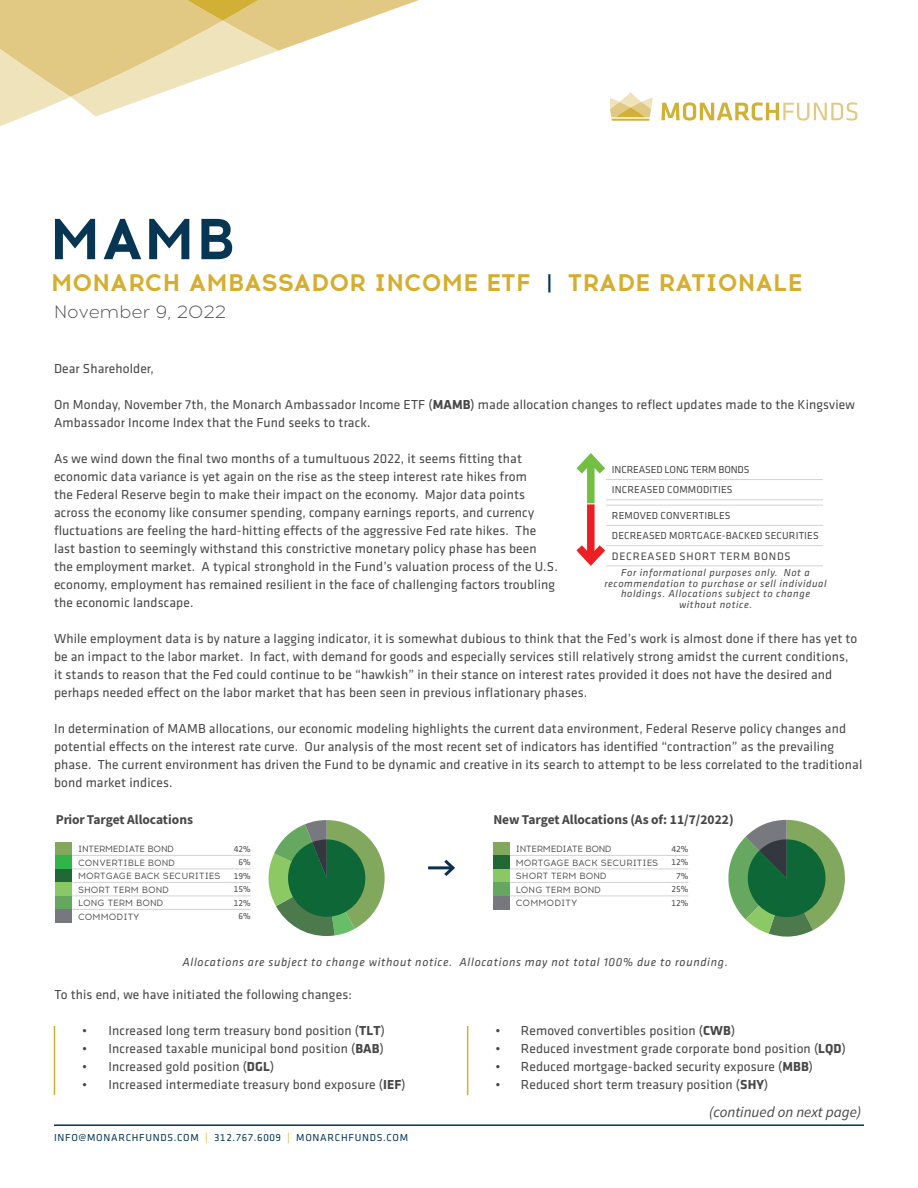
<style>
.page{position:relative;width:918px;height:1188px;background:#fff}
.page>*{position:absolute;margin:0;border:0;box-sizing:border-box;transform-origin:0 0}
.t1{font:700 57.6px "Acrom";color:#063653}
.t2{font:700 24px "Acrom";color:#d5ae2f}
.t3{font:300 18px "Acrom";color:#474748}
.t4{font:italic 15px "Source Sans Variable";color:#474748}
.t5{font:13.5px/18px "Klavika";letter-spacing:.01em;color:#474748}
.t6{font:13.5px "Source Sans Variable";color:#474748}
.t7{font:italic 12px "Klavika";letter-spacing:.055em;color:#474748}
.t8{font:11.25px "Klavika Regular TF";letter-spacing:.07em;color:#474748}
.t9{font:italic 10.5px/10.5px "Klavika";letter-spacing:.055em;color:#474748;text-align:center}
.t10{font:10.5px/20.4px "Klavika Regular TF";letter-spacing:.015em;color:#474748}
.t11{font:10.5px "Klavika Regular TF";letter-spacing:.07em;color:#023652}
.t12{font:9px "Acrom";letter-spacing:.01em;color:#474748}
.t13{font:9px "Acrom";letter-spacing:-.02em;color:#474748}
.t14{font:9px "Klavika Regular TF";color:#474748}
.s1{color:#023652}
.s2{font-weight:700}
.s3{color:#d4ae30}
</style>
<div class="page">
<svg style="left:0;top:0;width:419px;height:126px"></svg>
<hr style="left:611px;top:119px;width:39px;height:2px;background:#d2af35">
<svg style="left:610px;top:92px;width:43px;height:25px"></svg>
<svg style="left:661px;top:102px;width:196px;height:19px"></svg>
<hr style="left:54px;top:1124px;width:810px;height:2px;background:#023652">
<hr style="left:606px;top:499px;width:217px;height:1px;background:#d2d4d3">
<hr style="left:606px;top:505px;width:217px;height:1px;background:#d2d4d3">
<hr style="left:606px;top:479px;width:217px;height:1px;background:#d2d4d3">
<hr style="left:606px;top:525px;width:217px;height:1px;background:#d2d4d3">
<hr style="left:606px;top:545px;width:217px;height:1px;background:#d2d4d3">
<hr style="left:606px;top:566px;width:217px;height:1px;background:#d2d4d3">
<div style="left:587px;top:459px;width:8px;height:44px;background:#73bf44"></div>
<svg style="left:576px;top:453px;width:29px;height:29px"></svg>
<div style="left:587px;top:504px;width:8px;height:56px;background:#ee1f23"></div>
<svg style="left:576px;top:537px;width:37px;height:30px"></svg>
<hr style="left:428px;top:866px;width:25px;height:3px;background:#0a2f50">
<svg style="left:441px;top:859px;width:14px;height:17px"></svg>
<svg style="left:269px;top:820px;width:116px;height:116px"></svg>
<svg style="left:728px;top:820px;width:117px;height:117px"></svg>
<div style="left:56px;top:842px;width:16px;height:13px;background:#81a85d"></div>
<div style="left:56px;top:855px;width:16px;height:14px;background:#31b44a"></div>
<div style="left:56px;top:869px;width:16px;height:13px;background:#206835"></div>
<div style="left:56px;top:882px;width:16px;height:14px;background:#8bc864"></div>
<div style="left:56px;top:896px;width:16px;height:13px;background:#65a761"></div>
<div style="left:56px;top:909px;width:16px;height:14px;background:#77787e"></div>
<hr style="left:72px;top:855px;width:155px;height:1px;background:#d2d4d3">
<svg style="left:227px;top:855px;width:24px;height:1px"></svg>
<hr style="left:72px;top:869px;width:155px;height:1px;background:#d2d4d3">
<svg style="left:227px;top:869px;width:24px;height:1px"></svg>
<hr style="left:72px;top:882px;width:155px;height:1px;background:#d2d4d3">
<svg style="left:227px;top:882px;width:24px;height:1px"></svg>
<hr style="left:72px;top:896px;width:155px;height:1px;background:#d2d4d3">
<svg style="left:227px;top:896px;width:24px;height:1px"></svg>
<hr style="left:72px;top:909px;width:155px;height:1px;background:#d2d4d3">
<svg style="left:227px;top:909px;width:24px;height:1px"></svg>
<div style="left:493px;top:842px;width:17px;height:13px;background:#81a85d"></div>
<div style="left:493px;top:855px;width:17px;height:14px;background:#206835"></div>
<div style="left:493px;top:869px;width:17px;height:13px;background:#8bc864"></div>
<div style="left:493px;top:882px;width:17px;height:14px;background:#65a761"></div>
<div style="left:493px;top:896px;width:17px;height:13px;background:#77787e"></div>
<hr style="left:510px;top:855px;width:155px;height:1px;background:#d2d4d3">
<svg style="left:665px;top:855px;width:24px;height:1px"></svg>
<hr style="left:510px;top:869px;width:155px;height:1px;background:#d2d4d3">
<svg style="left:665px;top:869px;width:23px;height:1px"></svg>
<hr style="left:510px;top:882px;width:155px;height:1px;background:#d2d4d3">
<svg style="left:665px;top:882px;width:24px;height:1px"></svg>
<hr style="left:510px;top:896px;width:155px;height:1px;background:#d2d4d3">
<svg style="left:665px;top:896px;width:23px;height:1px"></svg>
<hr style="left:54px;top:1026px;width:1px;height:69px;background:#d5ae2f">
<hr style="left:467px;top:1026px;width:1px;height:69px;background:#d5ae2f">
<h1 class="t1" style="left:50px;top:198px;width:187px">MAMB</h1>
<h2 class="t2" style="left:51px;top:265px;width:753px">MONARCH AMBASSADOR INCOME ETF <span class="s1">|</span> TRADE RATIONALE</h2>
<h3 class="t3" style="left:54px;top:301px;width:174px">November 9, 2022</h3>
<p class="t5" style="left:54px;top:360px;width:102px">Dear Shareholder,</p>
<p class="t5" style="left:54px;top:396px;width:802px">On Monday, November 7th, the Monarch Ambassador Income ETF (<span class="s2">MAMB</span>) made allocation changes to reflect updates made to the Kingsview<br>Ambassador Income Index that the Fund seeks to track.</p>
<p class="t5" style="left:54px;top:450px;width:505px">As we wind down the final two months of a tumultuous 2022, it seems fitting that economic data variance is yet again on the rise as the steep interest rate hikes from<br>the Federal Reserve begin to make their impact on the economy. Major data points across the economy like consumer spending, company earnings reports, and currency fluctuations are feeling the hard-hitting effects of the aggressive Fed rate hikes. The last bastion to seemingly withstand this constrictive monetary policy phase has been the employment market. A typical stronghold in the Fund’s valuation process of the U.S. economy, employment has remained resilient in the face of challenging factors troubling the economic landscape.</p>
<p class="t5" style="left:54px;top:630px;width:805px">While employment data is by nature a lagging indicator, it is somewhat dubious to think that the Fed’s work is almost done if there has yet to be an impact to the labor market. In fact, with demand for goods and especially services still relatively strong amidst the current conditions, it stands to reason that the Fed could continue to be “hawkish” in their stance on interest rates provided it does not have the desired and perhaps needed effect on the labor market that has been seen in previous inflationary phases.</p>
<p class="t5" style="left:54px;top:720px;width:810px">In determination of MAMB allocations, our economic modeling highlights the current data environment, Federal Reserve policy changes and potential effects on the interest rate curve. Our analysis of the most recent set of indicators has identified “contraction” as the prevailing phase. The current environment has driven the Fund to be dynamic and creative in its search to attempt to be less correlated to the traditional bond market indices.</p>
<p class="t10" style="left:612px;top:459px;width:139px">INCREASED LONG TERM BONDS<br>INCREASED COMMODITIES</p>
<p class="t10" style="left:612px;top:505px;width:208px">REMOVED CONVERTIBLES<br>DECREASED MORTGAGE-BACKED SECURITIES</p>
<p class="t8" style="left:612px;top:550px;width:180px">DECREASED SHORT TERM BONDS</p>
<p class="t9" style="left:604px;top:568px;width:224px">For informational purposes only. Not a recommendation to purchase or sell individual holdings. Allocations subject to change without notice.</p>
<p class="t6" style="left:56px;top:812px;width:139px">Prior Target Allocations</p>
<p class="t6" style="left:493px;top:812px;width:242px">New Target Allocations (As of: 11/7/2022)</p>
<p class="t13" style="left:78px;top:843px;width:97px">INTERMEDIATE BOND</p>
<p class="t14" style="left:234px;top:844px;width:19px">42%</p>
<p class="t12" style="left:78px;top:857px;width:98px">CONVERTIBLE BOND</p>
<p class="t14" style="left:238px;top:858px;width:14px">6%</p>
<p class="t12" style="left:78px;top:870px;width:144px">MORTGAGE BACK SECURITIES</p>
<p class="t14" style="left:234px;top:871px;width:19px">19%</p>
<p class="t12" style="left:78px;top:884px;width:92px">SHORT TERM BOND</p>
<p class="t14" style="left:234px;top:885px;width:19px">15%</p>
<p class="t12" style="left:78px;top:897px;width:87px">LONG TERM BOND</p>
<p class="t14" style="left:234px;top:898px;width:19px">12%</p>
<p class="t12" style="left:78px;top:911px;width:63px">COMMODITY</p>
<p class="t14" style="left:238px;top:912px;width:14px">6%</p>
<p class="t13" style="left:516px;top:843px;width:97px">INTERMEDIATE BOND</p>
<p class="t14" style="left:672px;top:844px;width:19px">42%</p>
<p class="t12" style="left:516px;top:857px;width:144px">MORTGAGE BACK SECURITIES</p>
<p class="t14" style="left:672px;top:858px;width:19px">12%</p>
<p class="t12" style="left:516px;top:870px;width:92px">SHORT TERM BOND</p>
<p class="t14" style="left:676px;top:871px;width:14px">7%</p>
<p class="t12" style="left:516px;top:884px;width:87px">LONG TERM BOND</p>
<p class="t14" style="left:672px;top:885px;width:19px">25%</p>
<p class="t12" style="left:516px;top:897px;width:63px">COMMODITY</p>
<p class="t14" style="left:672px;top:898px;width:19px">12%</p>
<p class="t7" style="left:182px;top:955px;width:547px">Allocations are subject to change without notice. Allocations may not total 100% due to rounding.</p>
<p class="t5" style="left:54px;top:986px;width:299px">To this end, we have initiated the following changes:</p>
<p class="t5" style="left:82px;top:1022px;width:304px">• Increased long term treasury bond position (<span class="s2">TLT</span>)</p>
<p class="t5" style="left:82px;top:1040px;width:303px">• Increased taxable municipal bond position (<span class="s2">BAB</span>)</p>
<p class="t5" style="left:82px;top:1058px;width:193px">• Increased gold position (<span class="s2">DGL</span>)</p>
<p class="t5" style="left:82px;top:1076px;width:325px">• Increased intermediate treasury bond exposure (<span class="s2">IEF</span>)</p>
<p class="t11" style="left:54px;top:1132px;width:356px">INFO@MONARCHFUNDS.COM <span class="s3">|</span> 312.767.6009 <span class="s3">|</span> MONARCHFUNDS.COM</p>
<p class="t5" style="left:495px;top:1022px;width:241px">• Removed convertibles position (<span class="s2">CWB</span>)</p>
<p class="t5" style="left:495px;top:1040px;width:352px">• Reduced investment grade corporate bond position (<span class="s2">LQD</span>)</p>
<p class="t5" style="left:495px;top:1058px;width:319px">• Reduced mortgage-backed security exposure (<span class="s2">MBB</span>)</p>
<p class="t5" style="left:495px;top:1076px;width:274px">• Reduced short term treasury position (<span class="s2">SHY</span>)</p>
<p class="t4" style="left:709px;top:1103px;width:154px">(continued on next page)</p>
</div>
